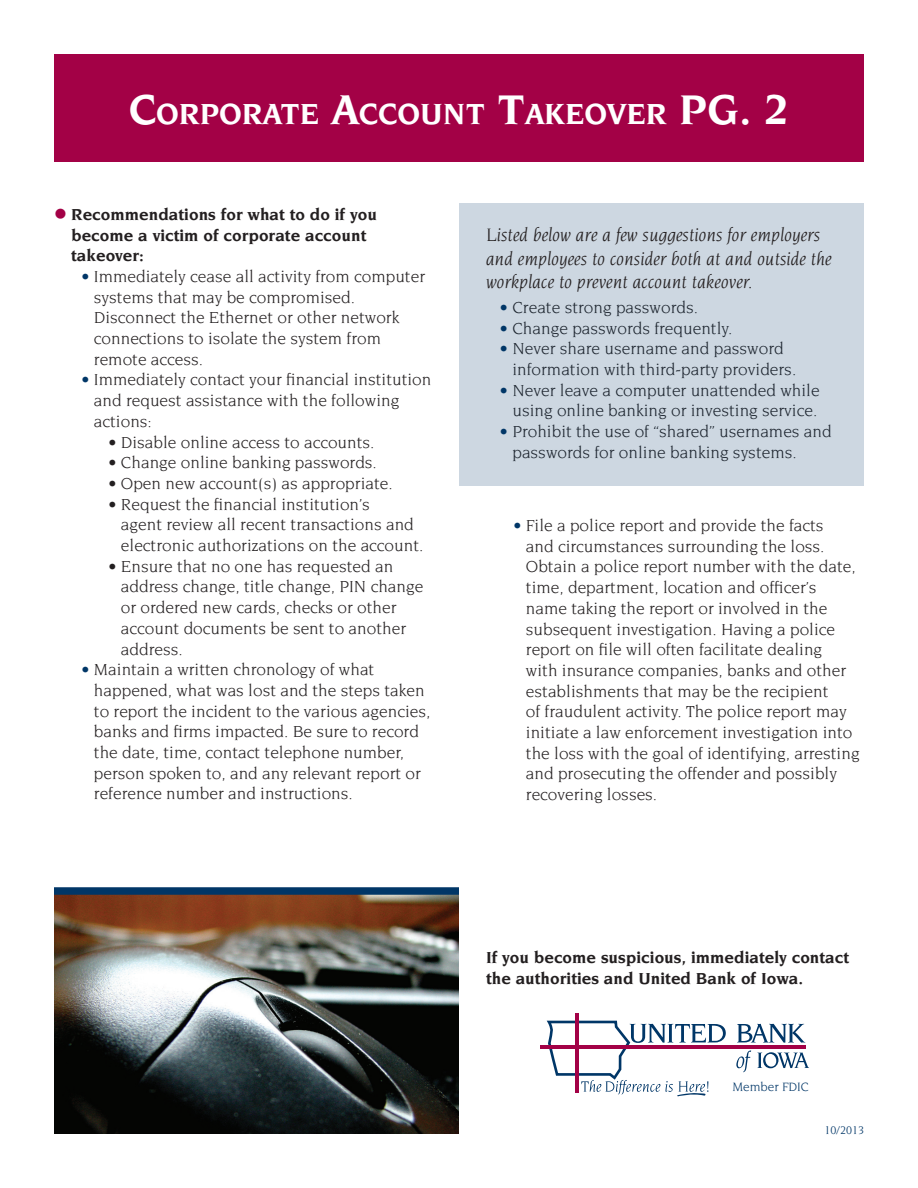
<style>
.page{position:relative;width:918px;height:1188px;background:#fff}
.page>*{position:absolute;margin:0;border:0;box-sizing:border-box;transform-origin:0 0}
.t1{font:700 31.5px "Novarese Std";color:#fff}
.t2{font:italic 19.5px/23.4px "Novarese Std";color:#231f20}
.t3{font:17.25px/20.7px "Novarese Std";color:#231f20}
.t4{font:700 17.25px/20.7px "Novarese Std";color:#231f20}
.t5{font:13.05px "Novarese Std";color:#003667}
.t6{font:12px "Novarese Std";color:#003667}
.s1{font-size:45px}
.s2{color:#a30146}
.s3{color:#003667}
</style>
<div class="page">
<div style="left:54px;top:54px;width:810px;height:108px;background:#a30146"></div>
<img style="left:54px;top:895px;width:405px;height:239px">
<div style="left:54px;top:887px;width:405px;height:8px;background:#003667"></div>
<svg style="left:737px;top:1024px;width:68px;height:19px"></svg>
<svg style="left:736px;top:1051px;width:15px;height:21px"></svg>
<svg style="left:757px;top:1052px;width:52px;height:16px"></svg>
<svg style="left:545px;top:1018px;width:181px;height:78px"></svg>
<hr style="left:575px;top:1013px;width:3px;height:79px;background:#a30146">
<hr style="left:541px;top:1046px;width:265px;height:3px;background:#a30146">
<div style="left:459px;top:203px;width:405px;height:283px;background:#cdd7e1"></div>
<p class="t1" style="left:129px;top:96px;width:662px"><span class="s1">C</span>ORPORATE <span class="s1">A</span>CCOUNT <span class="s1">T</span>AKEOVER <span class="s1">PG. 2</span></p>
<p class="t4" style="left:71px;top:204px;width:307px;text-indent:-17px"><span class="s2">●</span> Recommendations for what to do if you become a victim of corporate account takeover:</p>
<p class="t3" style="left:94px;top:266px;width:333px;text-indent:-13px"><span class="s3">•</span> Immediately cease all activity from computer systems that may be compromised.<br>Disconnect the Ethernet or other network connections to isolate the system from remote access.</p>
<p class="t3" style="left:94px;top:369px;width:339px;text-indent:-13px"><span class="s3">•</span> Immediately contact your financial institution and request assistance with the following actions:</p>
<p class="t3" style="left:108px;top:431px;width:268px">• Disable online access to accounts.</p>
<p class="t3" style="left:108px;top:452px;width:270px">• Change online banking passwords.</p>
<p class="t3" style="left:108px;top:473px;width:286px">• Open new account(s) as appropriate.</p>
<p class="t3" style="left:121px;top:493px;width:304px;text-indent:-13px">• Request the financial institution’s<br>agent review all recent transactions and electronic authorizations on the account.</p>
<p class="t3" style="left:121px;top:556px;width:304px;text-indent:-13px">• Ensure that no one has requested an address change, title change, PIN change or ordered new cards, checks or other account documents be sent to another address.</p>
<p class="t3" style="left:94px;top:659px;width:338px;text-indent:-13px"><span class="s3">•</span> Maintain a written chronology of what happened, what was lost and the steps taken to report the incident to the various agencies, banks and firms impacted. Be sure to record the date, time, contact telephone number, person spoken to, and any relevant report or reference number and instructions.</p>
<p class="t2" style="left:486px;top:223px;width:347px">Listed below are a few suggestions for employers and employees to consider both at and outside the workplace to prevent account takeover.</p>
<p class="t3" style="left:500px;top:297px;width:200px"><span class="s3">•</span> Create strong passwords.</p>
<p class="t3" style="left:500px;top:317px;width:235px"><span class="s3">•</span> Change passwords frequently.</p>
<p class="t3" style="left:512px;top:338px;width:285px;text-indent:-13px"><span class="s3">•</span> Never share username and password information with third-party providers.</p>
<p class="t3" style="left:500px;top:379px;width:322px;text-align:right"><span class="s3">•</span> Never leave a computer unattended while using online banking or investing service.</p>
<p class="t3" style="left:512px;top:421px;width:321px;text-indent:-13px"><span class="s3">•</span> Prohibit the use of “shared” usernames and passwords for online banking systems.</p>
<p class="t3" style="left:526px;top:515px;width:335px;text-indent:-13px"><span class="s3">•</span> File a police report and provide the facts<br>and circumstances surrounding the loss.<br>Obtain a police report number with the date, time, department, location and officer’s name taking the report or involved in the subsequent investigation. Having a police report on file will often facilitate dealing<br>with insurance companies, banks and other establishments that may be the recipient<br>of fraudulent activity. The police report may initiate a law enforcement investigation into the loss with the goal of identifying, arresting and prosecuting the offender and possibly recovering losses.</p>
<p class="t4" style="left:486px;top:947px;width:365px">If you become suspicious, immediately contact the authorities and United Bank of Iowa.</p>
<p class="t5" style="left:732px;top:1080px;width:78px">Member FDIC</p>
<p class="t6" style="left:825px;top:1124px;width:41px">10/2013</p>
</div>
